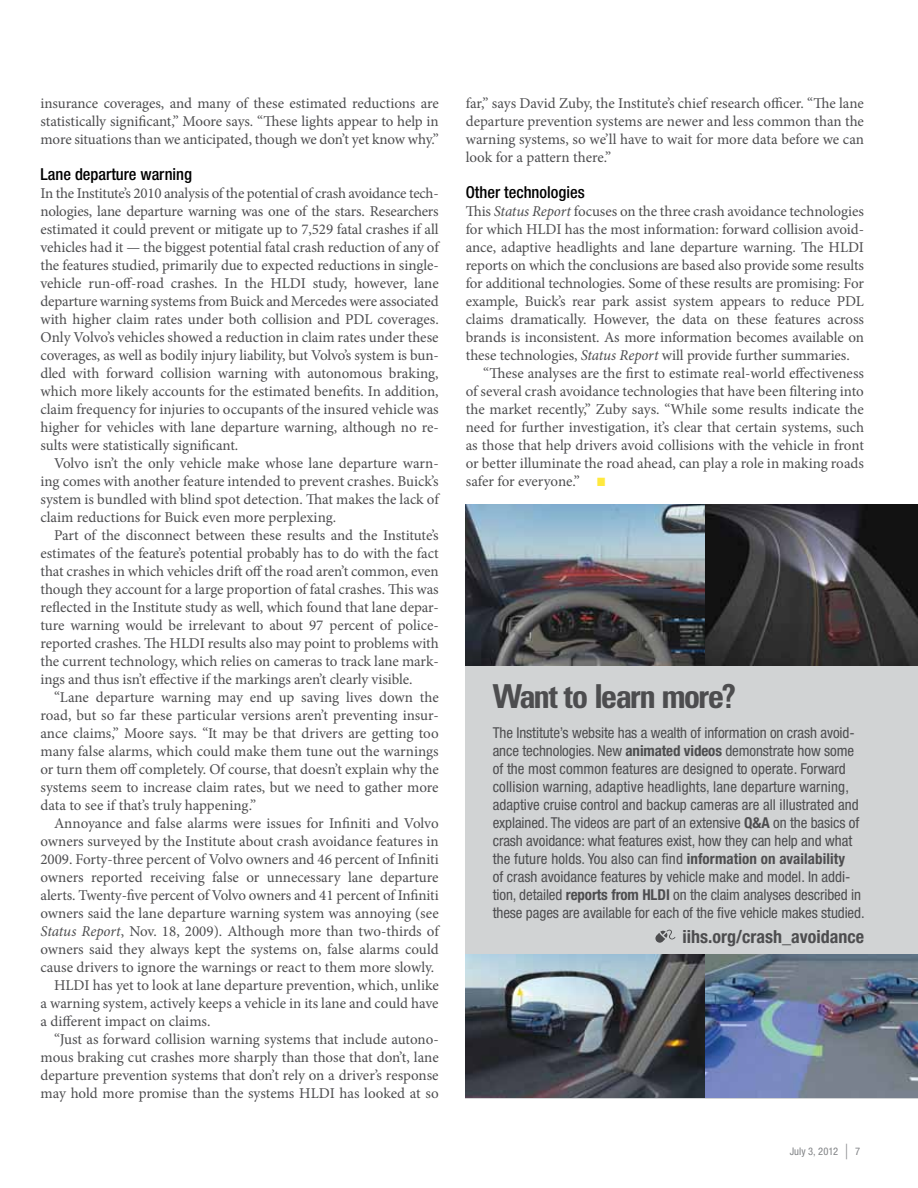
<style>
.page{position:relative;width:918px;height:1188px;background:#fff}
.page>*{position:absolute;margin:0;border:0;box-sizing:border-box;transform-origin:0 0}
.t1{font:700 condensed 33px "Univers LT Std";letter-spacing:-.055em;color:#4d4d4f}
.t2{font:700 condensed 18px "Helvetica Neue LT Pro";color:#4d4d4f}
.t3{font:500 condensed 16.5px "Helvetica Neue LT Pro";color:#000}
.t4{font:15px/18px "Minion Pro";letter-spacing:-.005em;color:#4d4d4f;text-align:justify}
.t5{font:condensed 15px/18px "Helvetica Neue LT Pro";letter-spacing:-.005em;color:#4d4d4f}
.t6{font:condensed 10.5px "Helvetica Neue LT Pro";letter-spacing:.01em;color:#808285}
.s1{font-style:italic}
.s2{color:#ffe93f}
.s3{font-weight:700}
.s4{font-size:21px}
</style>
<div class="page">
<div style="left:466px;top:648px;width:452px;height:450px;background:#d1d3d4"></div>
<svg style="left:655px;top:930px;width:20px;height:13px"></svg>
<img style="left:466px;top:504px;width:452px;height:162px">
<img style="left:466px;top:954px;width:452px;height:144px">
<p class="t4" style="left:40px;top:94px;width:400px">insurance coverages, and many of these estimated reductions are statistically significant,” Moore says. “These lights appear to help in more situations than we anticipated, though we don’t yet know why.”</p>
<p class="t3" style="left:40px;top:164px;width:153px">Lane departure warning</p>
<p class="t4" style="left:40px;top:184px;width:400px">In the Institute’s 2010 analysis of the potential of crash avoidance tech&shy;nologies, lane departure warning was one of the stars. Researchers estimated it could prevent or mitigate up to 7,529 fatal crashes if all vehicles had it — the biggest potential fatal crash reduction of any of the features studied, primarily due to expected reductions in single&shy;vehicle run-off-road crashes. In the HLDI study, however, lane departure warning systems from Buick and Mercedes were associated with higher claim rates under both collision and PDL coverages.<br>Only Volvo’s vehicles showed a reduction in claim rates under these coverages, as well as bodily injury liability, but Volvo’s system is bun&shy;dled with forward collision warning with autonomous braking, which more likely accounts for the estimated benefits. In addition, claim frequency for injuries to occupants of the insured vehicle was higher for vehicles with lane departure warning, although no re&shy;sults were statistically significant.</p>
<p class="t4" style="left:40px;top:454px;width:400px;text-indent:14px">Volvo isn’t the only vehicle make whose lane departure warn&shy;ing comes with another feature intended to prevent crashes. Buick’s system is bundled with blind spot detection. That makes the lack of claim reductions for Buick even more perplexing.</p>
<p class="t4" style="left:40px;top:526px;width:400px;text-indent:14px">Part of the disconnect between these results and the Institute’s estimates of the feature’s potential probably has to do with the fact that crashes in which vehicles drift off the road aren’t common, even though they account for a large proportion of fatal crashes. This was reflected in the Institute study as well, which found that lane depar&shy;ture warning would be irrelevant to about 97 percent of police&shy;reported crashes. The HLDI results also may point to problems with the current technology, which relies on cameras to track lane mark&shy;ings and thus isn’t effective if the markings aren’t clearly visible.</p>
<p class="t4" style="left:40px;top:688px;width:400px;text-indent:14px">“Lane departure warning may end up saving lives down the road, but so far these particular versions aren’t preventing insur&shy;ance claims,” Moore says. “It may be that drivers are getting too many false alarms, which could make them tune out the warnings or turn them off completely. Of course, that doesn’t explain why the systems seem to increase claim rates, but we need to gather more data to see if that’s truly happening.”</p>
<p class="t4" style="left:54px;top:814px;width:386px">Annoyance and false alarms were issues for Infiniti and Volvo</p>
<p class="t4" style="left:40px;top:832px;width:400px">owners surveyed by the Institute about crash avoidance features in</p>
<p class="t4" style="left:40px;top:850px;width:400px">2009. Forty-three percent of Volvo owners and 46 percent of Infiniti</p>
<p class="t4" style="left:40px;top:868px;width:400px">owners reported receiving false or unnecessary lane departure</p>
<p class="t4" style="left:40px;top:886px;width:400px">alerts. Twenty-five percent of Volvo owners and 41 percent of Infiniti</p>
<p class="t4" style="left:40px;top:904px;width:400px">owners said the lane departure warning system was annoying (see</p>
<p class="t4" style="left:40px;top:922px;width:400px"><span class="s1">Status Report</span>, Nov. 18, 2009). Although more than two-thirds of</p>
<p class="t4" style="left:40px;top:940px;width:400px">owners said they always kept the systems on, false alarms could</p>
<p class="t4" style="left:40px;top:958px;width:395px">cause drivers to ignore the warnings or react to them more slowly.</p>
<p class="t4" style="left:54px;top:976px;width:386px">HLDI has yet to look at lane departure prevention, which, unlike</p>
<p class="t4" style="left:40px;top:994px;width:400px">a warning system, actively keeps a vehicle in its lane and could have</p>
<p class="t4" style="left:40px;top:1012px;width:171px">a different impact on claims.</p>
<p class="t4" style="left:54px;top:1030px;width:386px">“Just as forward collision warning systems that include autono-</p>
<p class="t4" style="left:40px;top:1048px;width:400px">mous braking cut crashes more sharply than those that don’t, lane</p>
<p class="t4" style="left:40px;top:1066px;width:400px">departure prevention systems that don’t rely on a driver’s response</p>
<p class="t4" style="left:40px;top:1084px;width:400px">may hold more promise than the systems HLDI has looked at so</p>
<p class="t4" style="left:466px;top:94px;width:400px">far,” says David Zuby, the Institute’s chief research officer. “The lane departure prevention systems are newer and less common than the warning systems, so we’ll have to wait for more data before we can look for a pattern there.”</p>
<p class="t3" style="left:466px;top:182px;width:121px">Other technologies</p>
<p class="t4" style="left:466px;top:202px;width:400px">This <span class="s1">Status Report</span> focuses on the three crash avoidance technologies</p>
<p class="t4" style="left:466px;top:220px;width:400px">for which HLDI has the most information: forward collision avoid-</p>
<p class="t4" style="left:466px;top:238px;width:400px">ance, adaptive headlights and lane departure warning. The HLDI</p>
<p class="t4" style="left:466px;top:256px;width:400px">reports on which the conclusions are based also provide some results</p>
<p class="t4" style="left:466px;top:274px;width:400px">for additional technologies. Some of these results are promising: For</p>
<p class="t4" style="left:466px;top:292px;width:400px">example, Buick’s rear park assist system appears to reduce PDL</p>
<p class="t4" style="left:466px;top:310px;width:400px">claims dramatically. However, the data on these features across</p>
<p class="t4" style="left:466px;top:328px;width:400px">brands is inconsistent. As more information becomes available on</p>
<p class="t4" style="left:466px;top:346px;width:386px">these technologies, <span class="s1">Status Report</span> will provide further summaries.</p>
<p class="t4" style="left:483px;top:364px;width:382px">“These analyses are the first to estimate real-world effectiveness</p>
<p class="t4" style="left:466px;top:382px;width:400px">of several crash avoidance technologies that have been filtering into</p>
<p class="t4" style="left:466px;top:400px;width:400px">the market recently,” Zuby says. “While some results indicate the</p>
<p class="t4" style="left:466px;top:418px;width:400px">need for further investigation, it’s clear that certain systems, such</p>
<p class="t4" style="left:466px;top:436px;width:400px">as those that help drivers avoid collisions with the vehicle in front</p>
<p class="t4" style="left:466px;top:454px;width:400px">or better illuminate the road ahead, can play a role in making roads</p>
<p class="t4" style="left:466px;top:472px;width:141px">safer for everyone.” <span class="s2">■</span></p>
<h1 class="t1" style="left:493px;top:676px;width:245px">Want to learn more?</h1>
<p class="t5" style="left:493px;top:724px;width:373px">The Institute’s website has a wealth of information on crash avoid&shy;ance technologies. New <span class="s3">animated videos</span> demonstrate how some of the most common features are designed to operate. Forward collision warning, adaptive headlights, lane departure warning, adaptive cruise control and backup cameras are all illustrated and explained. The videos are part of an extensive <span class="s3">Q&amp;A</span> on the basics of crash avoidance: what features exist, how they can help and what the future holds. You also can find <span class="s3">information on availability<br></span>of crash avoidance features by vehicle make and model. In addi&shy;tion, detailed <span class="s3">reports from HLDI</span> on the claim analyses described in these pages are available for each of the five vehicle makes studied.</p>
<p class="t2" style="left:683px;top:925px;width:183px">iihs.org/crash_avoidance</p>
<p class="t6" style="left:790px;top:1145px;width:72px">July 3, 2012 <span class="s4">|</span> 7</p>
</div>
